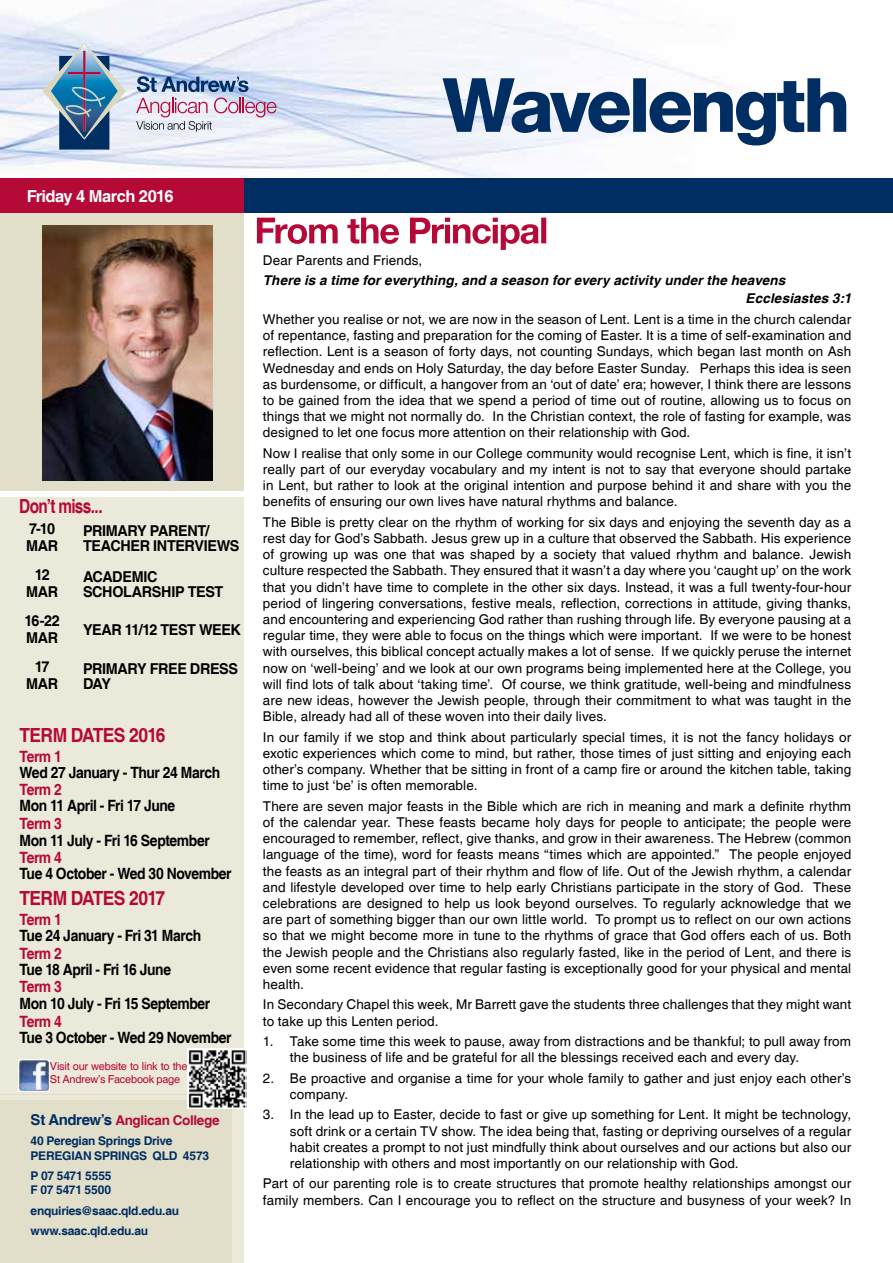
<style>
.page{position:relative;width:893px;height:1263px;background:#fff}
.page>*{position:absolute;margin:0;border:0;box-sizing:border-box;transform-origin:0 0}
.t1{font:700 19.5px "Helvetica";letter-spacing:-.04em;color:#b50938;scale:.89 1}
.t2{font:700 condensed 19.5px "Helvetica";letter-spacing:-.035em;color:#b50938;scale:.96 1}
.t3{font:700 16.5px "Helvetica";letter-spacing:-.035em;color:#fff}
.t4{font:700 15.6px "Helvetica";letter-spacing:-.03em;color:#000;scale:.89 1}
.t5{font:700 15.6px "Helvetica";letter-spacing:-.035em;color:#b50938;scale:.89 1}
.t6{font:700 15px/17.1px "Helvetica";letter-spacing:-.025em;color:#000;scale:.96 1}
.t7{font:13.5px/16.2px "Helvetica";letter-spacing:.005em;color:#000;text-align:justify}
.t8{font:italic 700 13.5px/18.3px "Helvetica";letter-spacing:.01em;color:#000}
.t9{font:700 13.5px "Helvetica";letter-spacing:-.025em;color:#b50938}
.t10{font:700 12px/14.4px "Helvetica";letter-spacing:-.015em;color:#002d62}
.t11{font:10.95px/13.2px "Helvetica";letter-spacing:-.02em;color:#b50938}
.s1{font-size:15px;color:#002d62}
</style>
<div class="page">
<div style="left:0;top:213px;width:243px;height:1050px;background:#ebe9da"></div>
<img style="left:0;top:0;width:893px;height:179px">
<div style="left:0;top:213px;width:243px;height:279px;background:#e1dec9"></div>
<div style="left:0;top:1094px;width:231px;height:169px;background:#e1dec9"></div>
<div style="left:231px;top:179px;width:662px;height:34px;background:#002d62"></div>
<div style="left:0;top:179px;width:243px;height:34px;background:#b50938"></div>
<div style="left:0;top:491px;width:243px;height:5px;background:#fff"></div>
<svg style="left:442px;top:78px;width:404px;height:67px"></svg>
<img style="left:43px;top:225px;width:170px;height:255px">
<svg style="left:137px;top:76px;width:111px;height:16px;background:#6b8ab3"></svg>
<svg style="left:136px;top:98px;width:141px;height:34px;background:#d8c7d6"></svg>
<svg style="left:43px;top:43px;width:83px;height:107px;background:#80a0bc"></svg>
<svg style="left:257px;top:218px;width:289px;height:32px"></svg>
<hr style="left:0;top:1095px;width:244px;height:4px;background:#eae8d8">
<img style="left:18px;top:1059px;width:32px;height:32px">
<img style="left:188px;top:1049px;width:59px;height:59px">
<p class="t3" style="left:27px;top:186px;width:148px">Friday 4 March 2016</p>
<h1 class="t2" style="left:19px;top:494px;width:88px">Don’t miss...</h1>
<p class="t6" style="left:26px;top:521px;width:35px">7-10<br>MAR</p>
<p class="t6" style="left:83px;top:524px;width:164px;line-height:15px">PRIMARY PARENT/<br>TEACHER INTERVIEWS</p>
<p class="t6" style="left:26px;top:567px;width:35px;text-align:center">12<br>MAR</p>
<p class="t6" style="left:83px;top:570px;width:148px;line-height:15px">ACADEMIC<br>SCHOLARSHIP TEST</p>
<p class="t6" style="left:24px;top:613px;width:38px">16-22<br>MAR</p>
<p class="t6" style="left:83px;top:622px;width:166px">YEAR 11/12 TEST WEEK</p>
<p class="t6" style="left:26px;top:659px;width:35px;text-align:center">17<br>MAR</p>
<p class="t6" style="left:83px;top:662px;width:163px;line-height:15px">PRIMARY FREE DRESS<br>DAY</p>
<h1 class="t1" style="left:20px;top:723px;width:165px">TERM DATES 2016</h1>
<p class="t5" style="left:20px;top:747px;width:49px">Term 1</p>
<p class="t4" style="left:20px;top:762px;width:227px">Wed 27 January - Thur 24 March</p>
<p class="t5" style="left:20px;top:780px;width:49px">Term 2</p>
<p class="t4" style="left:20px;top:796px;width:176px">Mon 11 April - Fri 17 June</p>
<p class="t5" style="left:20px;top:814px;width:49px">Term 3</p>
<p class="t4" style="left:20px;top:830px;width:215px">Mon 11 July - Fri 16 September</p>
<p class="t5" style="left:20px;top:848px;width:49px">Term 4</p>
<p class="t4" style="left:20px;top:864px;width:240px">Tue 4 October - Wed 30 November</p>
<h1 class="t1" style="left:20px;top:886px;width:165px">TERM DATES 2017</h1>
<p class="t5" style="left:20px;top:910px;width:49px">Term 1</p>
<p class="t4" style="left:20px;top:926px;width:206px">Tue 24 January - Fri 31 March</p>
<p class="t5" style="left:20px;top:944px;width:49px">Term 2</p>
<p class="t4" style="left:20px;top:959px;width:172px">Tue 18 April - Fri 16 June</p>
<p class="t5" style="left:20px;top:977px;width:49px">Term 3</p>
<p class="t4" style="left:20px;top:994px;width:216px">Mon 10 July - Fri 15 September</p>
<p class="t5" style="left:20px;top:1012px;width:49px">Term 4</p>
<p class="t4" style="left:20px;top:1027px;width:240px">Tue 3 October - Wed 29 November</p>
<p class="t11" style="left:50px;top:1060px;width:139px">Visit our website to link to the<br>St Andrew’s Facebook page</p>
<p class="t9" style="left:31px;top:1112px;width:191px"><span class="s1">St Andrew’s</span> Anglican College</p>
<p class="t10" style="left:31px;top:1134px;width:180px">40 Peregian Springs Drive<br>PEREGIAN SPRINGS QLD 4573</p>
<p class="t10" style="left:31px;top:1169px;width:82px">P 07 5471 5555<br>F 07 5471 5500</p>
<p class="t10" style="left:31px;top:1201px;width:150px;line-height:20.4px">enquiries@saac.qld.edu.au www.saac.qld.edu.au</p>
<p class="t7" style="left:263px;top:252px;width:161px">Dear Parents and Friends,</p>
<p class="t8" style="left:746px;top:272px;width:107px;text-indent:-483px">There is a time for everything, and a season for every activity under the heavens<br>Ecclesiastes 3:1</p>
<p class="t7" style="left:263px;top:312px;width:590px">Whether you realise or not, we are now in the season of Lent. Lent is a time in the church calendar of repentance, fasting and preparation for the coming of Easter. It is a time of self-examination and reflection. Lent is a season of forty days, not counting Sundays, which began last month on Ash Wednesday and ends on Holy Saturday, the day before Easter Sunday. Perhaps this idea is seen as burdensome, or difficult, a hangover from an ‘out of date’ era; however, I think there are lessons to be gained from the idea that we spend a period of time out of routine, allowing us to focus on things that we might not normally do. In the Christian context, the role of fasting for example, was designed to let one focus more attention on their relationship with God.</p>
<p class="t7" style="left:263px;top:445px;width:590px">Now I realise that only some in our College community would recognise Lent, which is fine, it isn’t really part of our everyday vocabulary and my intent is not to say that everyone should partake in Lent, but rather to look at the original intention and purpose behind it and share with you the benefits of ensuring our own lives have natural rhythms and balance.</p>
<p class="t7" style="left:263px;top:514px;width:590px">The Bible is pretty clear on the rhythm of working for six days and enjoying the seventh day as a rest day for God’s Sabbath. Jesus grew up in a culture that observed the Sabbath. His experience of growing up was one that was shaped by a society that valued rhythm and balance. Jewish culture respected the Sabbath. They ensured that it wasn’t a day where you ‘caught up’ on the work that you didn’t have time to complete in the other six days. Instead, it was a full twenty-four-hour period of lingering conversations, festive meals, reflection, corrections in attitude, giving thanks, and encountering and experiencing God rather than rushing through life. By everyone pausing at a regular time, they were able to focus on the things which were important. If we were to be honest with ourselves, this biblical concept actually makes a lot of sense. If we quickly peruse the internet now on ‘well-being’ and we look at our own programs being implemented here at the College, you will find lots of talk about ‘taking time’. Of course, we think gratitude, well-being and mindfulness are new ideas, however the Jewish people, through their commitment to what was taught in the Bible, already had all of these woven into their daily lives.</p>
<p class="t7" style="left:263px;top:729px;width:590px">In our family if we stop and think about particularly special times, it is not the fancy holidays or exotic experiences which come to mind, but rather, those times of just sitting and enjoying each other’s company. Whether that be sitting in front of a camp fire or around the kitchen table, taking time to just ‘be’ is often memorable.</p>
<p class="t7" style="left:263px;top:798px;width:590px">There are seven major feasts in the Bible which are rich in meaning and mark a definite rhythm of the calendar year. These feasts became holy days for people to anticipate; the people were encouraged to remember, reflect, give thanks, and grow in their awareness. The Hebrew (common language of the time), word for feasts means “times which are appointed.” The people enjoyed the feasts as an integral part of their rhythm and flow of life. Out of the Jewish rhythm, a calendar and lifestyle developed over time to help early Christians participate in the story of God. These celebrations are designed to help us look beyond ourselves. To regularly acknowledge that we are part of something bigger than our own little world. To prompt us to reflect on our own actions so that we might become more in tune to the rhythms of grace that God offers each of us. Both the Jewish people and the Christians also regularly fasted, like in the period of Lent, and there is even some recent evidence that regular fasting is exceptionally good for your physical and mental health.</p>
<p class="t7" style="left:263px;top:997px;width:590px">In Secondary Chapel this week, Mr Barrett gave the students three challenges that they might want to take up this Lenten period.</p>
<p class="t7" style="left:290px;top:1034px;width:563px;text-indent:-27px">1. Take some time this week to pause, away from distractions and be thankful; to pull away from the business of life and be grateful for all the blessings received each and every day.</p>
<p class="t7" style="left:290px;top:1070px;width:563px;text-indent:-27px">2. Be proactive and organise a time for your whole family to gather and just enjoy each other’s company.</p>
<p class="t7" style="left:290px;top:1107px;width:563px;text-indent:-27px">3. In the lead up to Easter, decide to fast or give up something for Lent. It might be technology, soft drink or a certain TV show. The idea being that, fasting or depriving ourselves of a regular habit creates a prompt to not just mindfully think about ourselves and our actions but also our relationship with others and most importantly on our relationship with God.</p>
<p class="t7" style="left:263px;top:1176px;width:590px">Part of our parenting role is to create structures that promote healthy relationships amongst our family members. Can I encourage you to reflect on the structure and busyness of your week? In</p>
</div>
